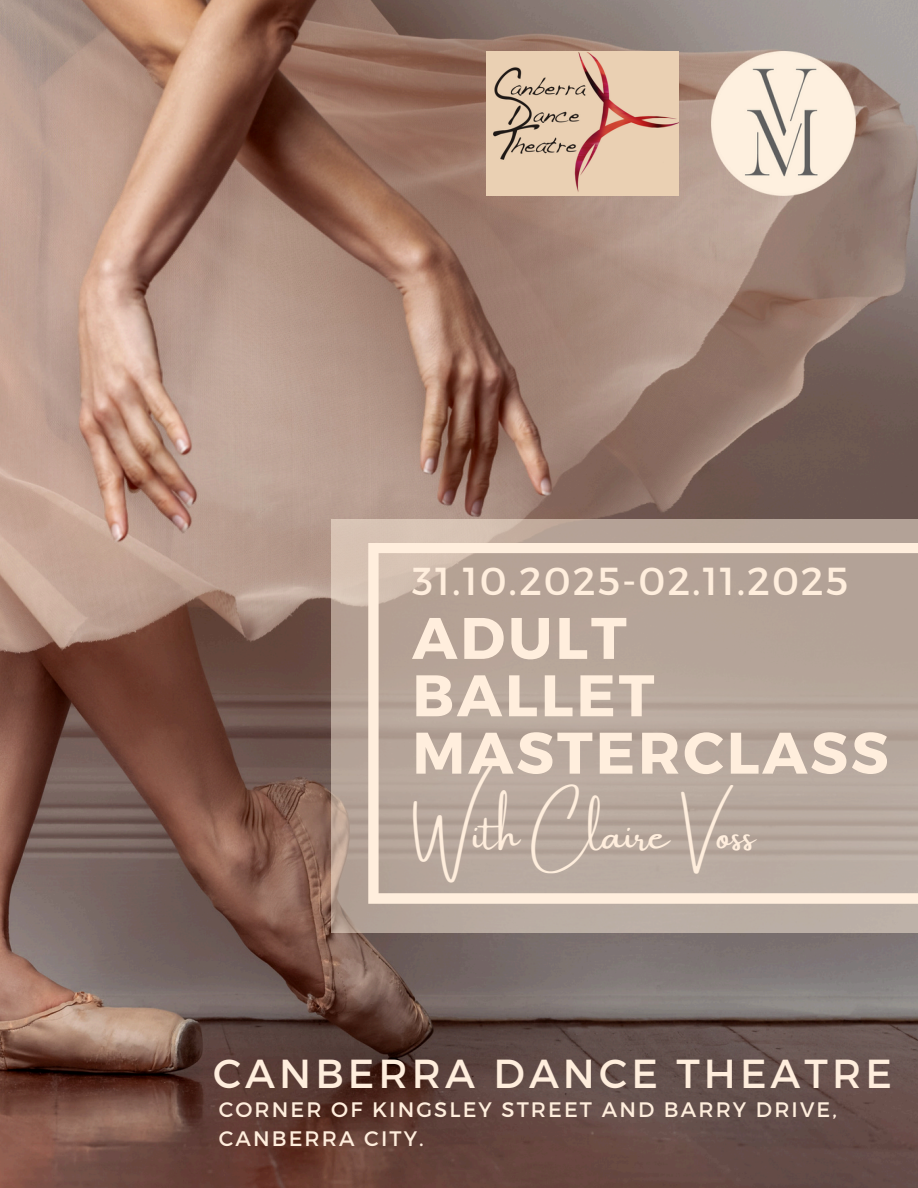
<style>
.page{position:relative;width:918px;height:1188px;background:#fff}
.page>*{position:absolute;margin:0;border:0;box-sizing:border-box;transform-origin:0 0}
.t1{font:700 58.5px/57.3px "Montserrat";letter-spacing:.05em;color:#fed}
.t2{font:43.5px "Amsterdam One";color:#fed}
.t3{font:40.5px "Montserrat";letter-spacing:.1em;color:#fed}
.t4{font:39px "Montserrat";letter-spacing:.05em;color:#fed}
.t5{font:21px "Montserrat";letter-spacing:.1em;color:#fed}
</style>
<div class="page">
<img style="left:0;top:0;width:918px;height:1188px">
<svg style="left:332px;top:519px;width:586px;height:414px;background:#bbaa9e"></svg>
<svg style="left:368px;top:543px;width:550px;height:361px;background:#bbaba0"></svg>
<img style="left:712px;top:51px;width:144px;height:144px">
<img style="left:487px;top:51px;width:191px;height:144px">
<h1 class="t4" style="left:412px;top:556px;width:438px">31.10.2025-02.11.2025</h1>
<p class="t1" style="left:412px;top:607px;width:478px">ADULT<br>BALLET<br>MASTERCLASS</p>
<p class="t2" style="left:412px;top:810px;width:345px">With Claire Voss</p>
<h4 class="t3" style="left:213px;top:1047px;width:680px">CANBERRA DANCE THEATRE</h4>
<h3 class="t5" style="left:219px;top:1095px;width:620px">CORNER OF KINGSLEY STREET AND BARRY DRIVE,</h3>
<h2 class="t5" style="left:219px;top:1125px;width:206px">CANBERRA CITY.</h2>
</div>
